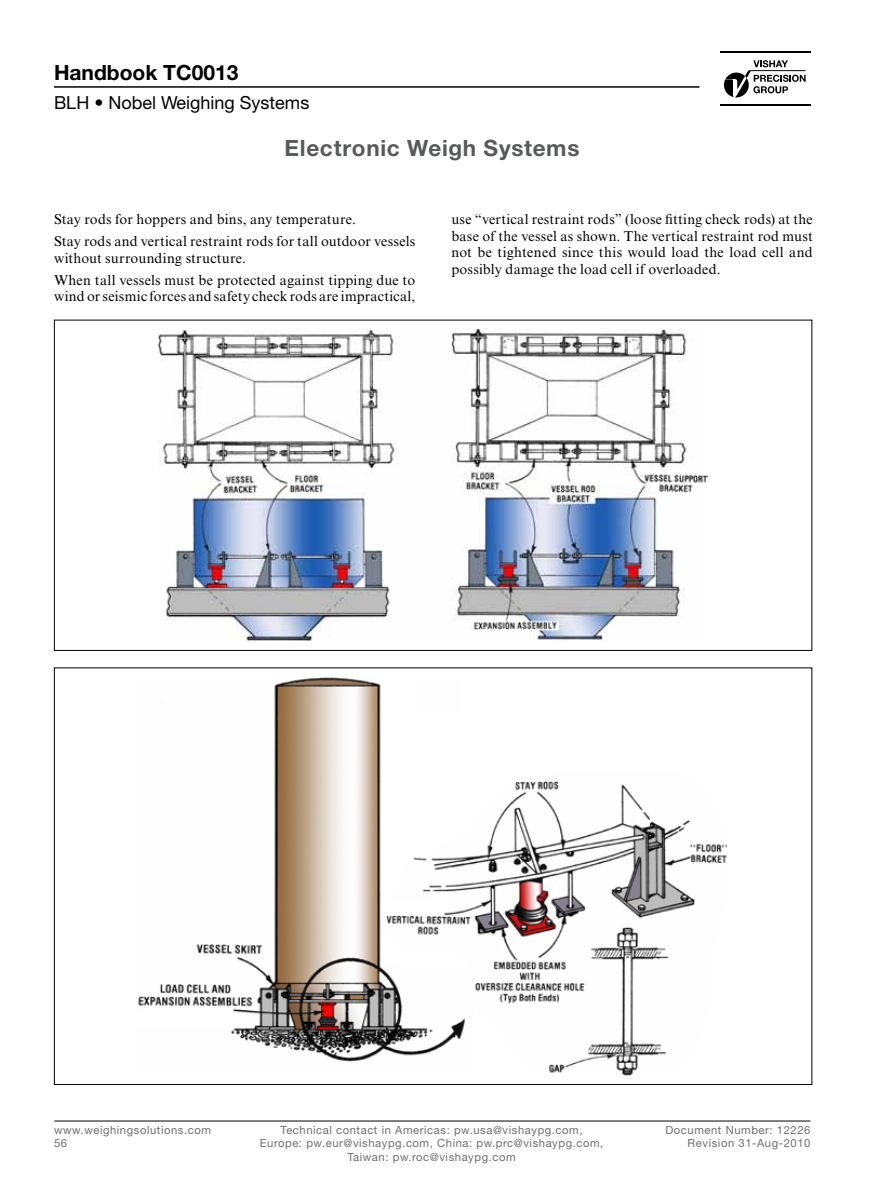
<style>
.page{position:relative;width:891px;height:1188px;background:#fff}
.page>*{position:absolute;margin:0;border:0;box-sizing:border-box;transform-origin:0 0}
.t1{font:700 22.5px "Helvetica Neue LT Std";letter-spacing:.03em;color:#58595b}
.t2{font:700 21px "Helvetica Neue LT Std";color:#000}
.t3{font:18px "Helvetica Neue LT Std";color:#000}
.TN_BodyText{font:14.25px/16.5px "Times New Roman MT Std";letter-spacing:.015em;color:#000}
.t4{font:11.25px/13.5px "Helvetica Neue LT Std";letter-spacing:.05em;color:#6d6e71;text-align:center}
</style>
<div class="page">
<hr style="left:54px;top:86px;width:645px;height:2px;background:#000">
<svg style="left:724px;top:60px;width:82px;height:37px"></svg>
<hr style="left:720px;top:52px;width:90px;height:1px;background:#000">
<hr style="left:720px;top:104px;width:90px;height:2px;background:#000">
<hr style="left:54px;top:1121px;width:756px;height:1px;background:#000">
<img style="left:159px;top:329px;width:548px;height:313px">
<img style="left:138px;top:677px;width:590px;height:399px">
<h2 class="t2" style="left:54px;top:59px;width:186px">Handbook TC0013</h2>
<p class="t3" style="left:54px;top:92px;width:257px">BLH • Nobel Weighing Systems</p>
<h1 class="t1" style="left:285px;top:134px;width:296px">Electronic Weigh Systems</h1>
<p class="TN_BodyText" style="left:54px;top:211px;width:303px">Stay rods for hoppers and bins, any temperature.</p>
<p class="TN_BodyText" style="left:54px;top:233px;width:363px">Stay rods and vertical restraint rods for tall outdoor vessels without surrounding structure.</p>
<p class="TN_BodyText" style="left:54px;top:272px;width:363px">When tall vessels must be protected against tipping due to wind or seismic forces and safety check rods are impractical,</p>
<p class="TN_BodyText" style="left:451px;top:211px;width:363px;text-align:justify">use “vertical restraint rods” (loose fitting check rods) at the base of the vessel as shown. The vertical restraint rod must not be tightened since this would load the load cell and possibly damage the load cell if overloaded.</p>
<p class="t4" style="left:260px;top:1123px;width:345px">Technical contact in Americas: pw.usa@vishaypg.com,<br>Europe: pw.eur@vishaypg.com, China: pw.prc@vishaypg.com,<br>Taiwan: pw.roc@vishaypg.com</p>
<p class="t4" style="left:54px;top:1123px;width:159px;text-align:left">www.weighingsolutions.com<br>56</p>
<p class="t4" style="left:665px;top:1123px;width:147px;text-align:right">Document Number: 12226<br>Revision 31-Aug-2010</p>
</div>
